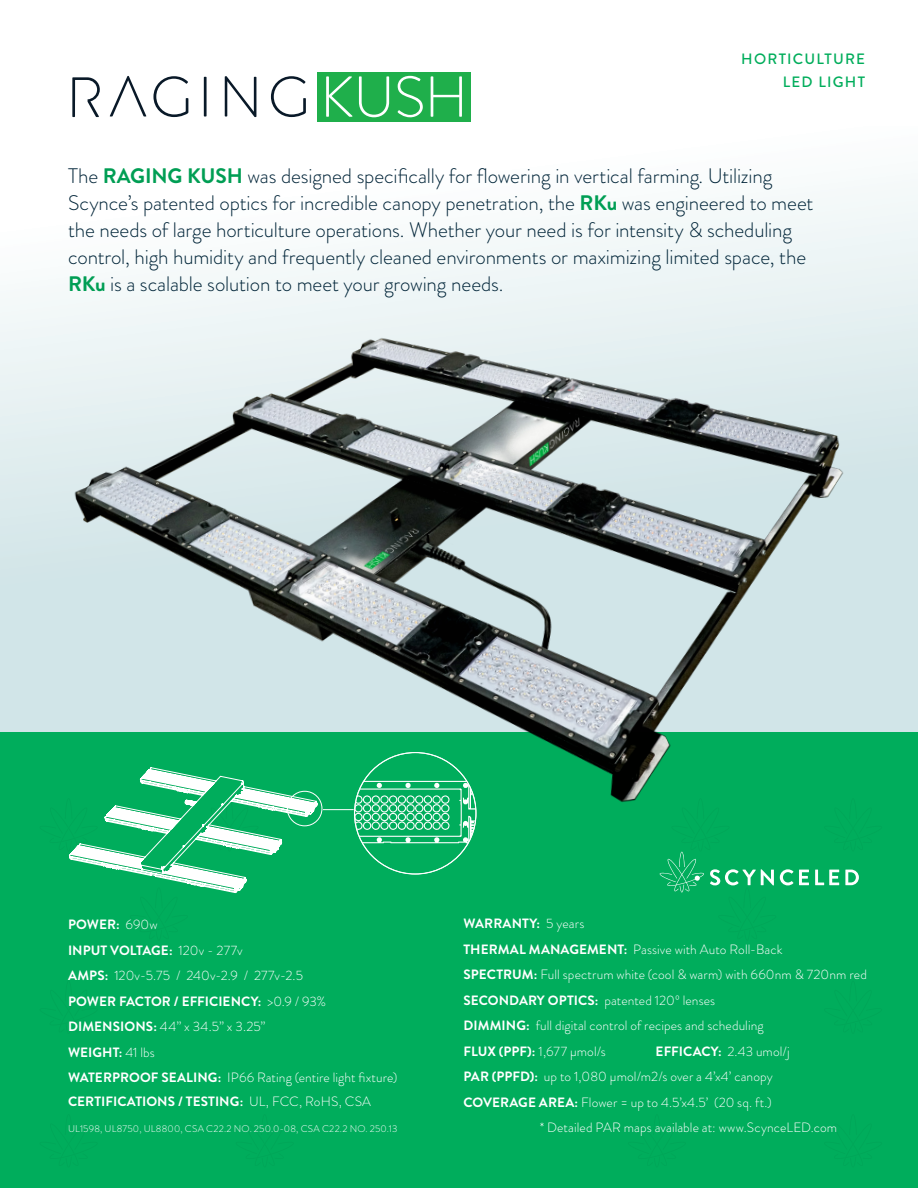
<style>
.page{position:relative;width:918px;height:1188px;background:#fff}
.page>*{position:absolute;margin:0;border:0;box-sizing:border-box;transform-origin:0 0}
.Paragraph_White{font:300 21px/27px "Brandon Grotesque";letter-spacing:-.005em;color:#002438}
.Paragraph_White-2{font:500 15px/22.2px "Brandon Grotesque";letter-spacing:.08em;color:#00ad5b;text-align:right}
.Specifications{font:300 13.5px/25.5px "Brandon Grotesque";letter-spacing:.005em;color:#fff}
.Specifications-2{font:700 13.5px "Brandon Grotesque";letter-spacing:.005em;color:#fff}
.Specifications-3{font:300 9.75px "Brandon Grotesque";letter-spacing:.02em;color:#fff}
.s1{font-weight:700;color:#009e54}
.s2{font-weight:300}
.s3{font-weight:700}
</style>
<div class="page">
<div style="left:0;top:126px;width:918px;height:662px;background:linear-gradient(to bottom,#fffeff,#bfdcde)"></div>
<div style="left:0;top:733px;width:918px;height:455px;background:#00ad5c"></div>
<svg style="left:68px;top:818px;width:250px;height:76px"></svg>
<svg style="left:355px;top:818px;width:121px;height:26px"></svg>
<div style="left:287px;top:791px;width:35px;height:35px;border:1px solid #fff;border-radius:50%"></div>
<img style="left:36px;top:276px;width:858px;height:542px">
<div style="left:317px;top:72px;width:154px;height:49px;background:#1faf4b"></div>
<svg style="left:72px;top:77px;width:28px;height:40px"></svg>
<svg style="left:110px;top:76px;width:36px;height:40px"></svg>
<svg style="left:153px;top:76px;width:35px;height:41px"></svg>
<svg style="left:271px;top:76px;width:35px;height:41px"></svg>
<hr style="left:204px;top:77px;width:3px;height:39px;background:#091928">
<svg style="left:225px;top:76px;width:31px;height:41px"></svg>
<svg style="left:326px;top:76px;width:27px;height:41px"></svg>
<svg style="left:359px;top:76px;width:30px;height:41px"></svg>
<svg style="left:397px;top:76px;width:26px;height:41px"></svg>
<svg style="left:431px;top:76px;width:31px;height:41px"></svg>
<svg style="left:659px;top:798px;width:134px;height:95px"></svg>
<svg style="left:799px;top:870px;width:10px;height:15px"></svg>
<svg style="left:815px;top:870px;width:24px;height:15px"></svg>
<svg style="left:845px;top:870px;width:14px;height:15px"></svg>
<p class="Paragraph_White-2" style="left:741px;top:48px;width:125px">HORTICULTURE<br>LED LIGHT</p>
<p class="Paragraph_White" style="left:68px;top:163px;width:747px">The <span class="s1">RAGING KUSH</span> was designed specifically for flowering in vertical farming. Utilizing Scynce’s patented optics for incredible canopy penetration, the <span class="s1">RKu</span> was engineered to meet the needs of large horticulture operations. Whether your need is for intensity &amp; scheduling control, high humidity and frequently cleaned environments or maximizing limited space, the <span class="s1">RKu</span> is a scalable solution to meet your growing needs.</p>
<p class="Specifications-2" style="left:68px;top:915px;width:91px">POWER: <span class="s2">690w</span></p>
<p class="Specifications-2" style="left:68px;top:941px;width:176px">INPUT VOLTAGE: <span class="s2">120v - 277v</span></p>
<p class="Specifications" style="left:68px;top:963px;width:237px"><span class="s3">AMPS:</span> 120v-5.75 / 240v-2.9 / 277v-2.5</p>
<p class="Specifications-2" style="left:68px;top:992px;width:260px">POWER FACTOR / EFFICIENCY: <span class="s2">&gt;0.9 / 93%</span></p>
<p class="Specifications" style="left:68px;top:1014px;width:199px"><span class="s3">DIMENSIONS:</span> 44” x 34.5” x 3.25”</p>
<p class="Specifications-2" style="left:68px;top:1043px;width:88px">WEIGHT: <span class="s2">41 lbs</span></p>
<p class="Specifications" style="left:68px;top:1065px;width:331px"><span class="s3">WATERPROOF SEALING:</span> IP66 Rating (entire light fixture)</p>
<p class="Specifications-2" style="left:68px;top:1092px;width:305px">CERTIFICATIONS / TESTING: <span class="s2">UL, FCC, RoHS, CSA</span></p>
<p class="Specifications-3" style="left:68px;top:1122px;width:331px">UL1598, UL8750, UL8800, CSA C22.2 NO. 250.0-08, CSA C22.2 NO. 250.13</p>
<p class="Specifications-2" style="left:464px;top:914px;width:122px">WARRANTY: <span class="s2">5 years</span></p>
<p class="Specifications" style="left:464px;top:936px;width:320px"><span class="s3">THERMAL MANAGEMENT:</span> Passive with Auto Roll-Back</p>
<p class="Specifications" style="left:464px;top:962px;width:405px"><span class="s3">SPECTRUM:</span> Full spectrum white (cool &amp; warm) with 660nm &amp; 720nm red<br><span class="s3">SECONDARY OPTICS:</span> patented 1200 lenses</p>
<p class="Specifications" style="left:464px;top:1013px;width:302px"><span class="s3">DIMMING:</span> full digital control of recipes and scheduling</p>
<p class="Specifications" style="left:464px;top:1038px;width:144px"><span class="s3">FLUX (PPF):</span> 1,677 μmol/s</p>
<p class="Specifications" style="left:656px;top:1038px;width:136px"><span class="s3">EFFICACY:</span> 2.43 umol/j</p>
<p class="Specifications" style="left:464px;top:1064px;width:311px"><span class="s3">PAR (PPFD):</span> up to 1,080 µmol/m2/s over a 4’x4’ canopy</p>
<p class="Specifications" style="left:464px;top:1089px;width:310px"><span class="s3">COVERAGE AREA:</span> Flower = up to 4.5’x4.5’ (20 sq. ft.)</p>
<p class="Specifications" style="left:540px;top:1115px;width:299px">* Detailed PAR maps available at: www.ScynceLED.com</p>
</div>
